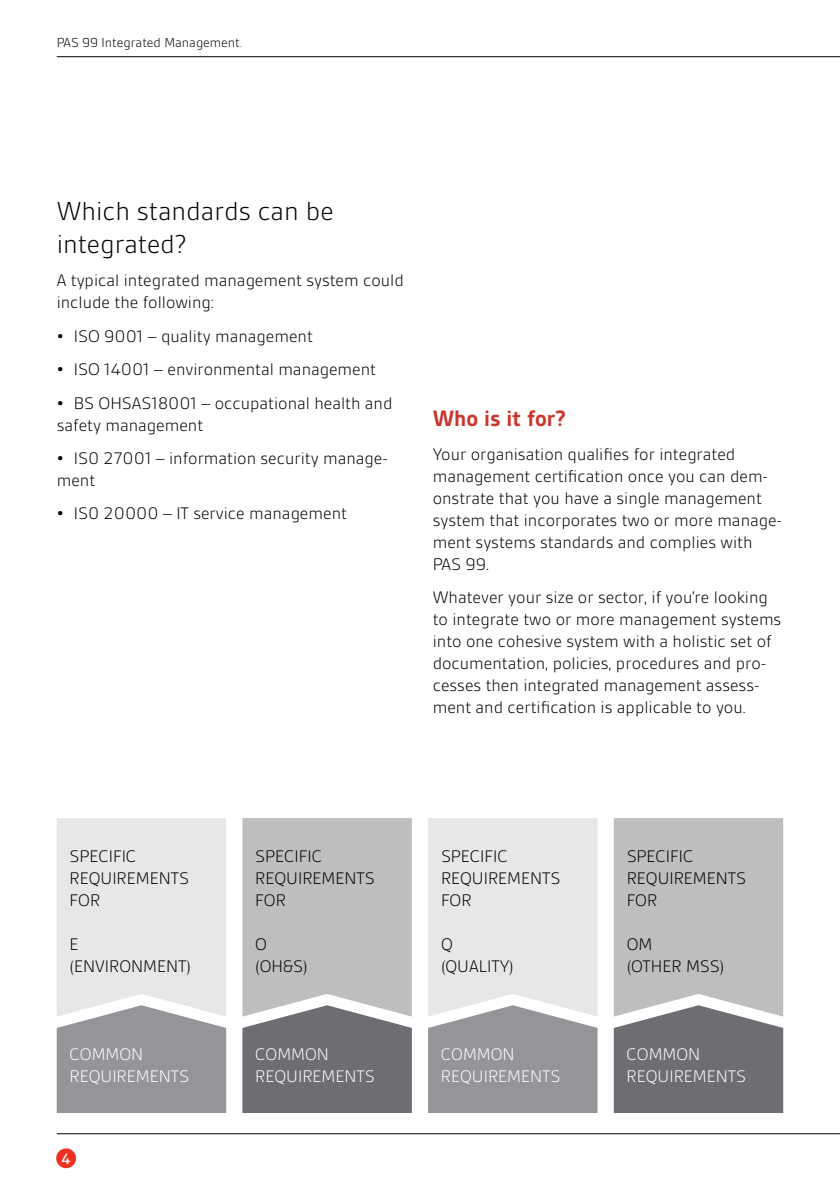
<style>
.page{position:relative;width:840px;height:1191px;background:#fff}
.page>*{position:absolute;margin:0;border:0;box-sizing:border-box;transform-origin:0 0}
.t1{font:300 28px/33.6px "BSI Gesta";color:#000}
.t2{font:700 24px "BSI Gesta";color:#ca352c}
.t3{font:300 18px/22px "BSI Gesta";color:#000}
.t4{font:300 18px/22px "BSI Gesta";color:#fff}
.t5{font:500 16px "BSI Gesta";color:#fff}
.t6{font:300 14px "BSI Gesta";color:#000}
.s1{color:#ee3124}
.s2{font-weight:700}
</style>
<div class="page">
<hr style="left:57px;top:56px;width:782px;height:1px;background:#000">
<hr style="left:57px;top:1133px;width:782px;height:1px;background:#000">
<div style="left:56px;top:1148px;width:20px;height:20px;background:#ee3124;border-radius:50%"></div>
<svg style="left:57px;top:818px;width:169px;height:295px;background:#cbcdce"></svg>
<svg style="left:428px;top:818px;width:169px;height:295px;background:#cbcdce"></svg>
<svg style="left:242px;top:818px;width:169px;height:295px;background:#a4a6a8"></svg>
<svg style="left:613px;top:818px;width:169px;height:295px;background:#a5a6a9"></svg>
<p class="t6" style="left:57px;top:36px;width:187px">PAS 99 Integrated Management<span class="s1">.</span></p>
<h1 class="t1" style="left:57px;top:194px;width:278px">Which standards can be integrated?</h1>
<p class="t3" style="left:57px;top:270px;width:348px">A typical integrated management system could include the following:</p>
<p class="t3" style="left:57px;top:325px;width:257px"><span class="s2">•</span> ISO 9001 – quality management</p>
<p class="t3" style="left:57px;top:358px;width:320px"><span class="s2">•</span> ISO 14001 – environmental management</p>
<p class="t3" style="left:57px;top:392px;width:337px"><span class="s2">•</span> BS OHSAS18001 – occupational health and safety management</p>
<p class="t3" style="left:57px;top:447px;width:332px"><span class="s2">•</span> IS0 27001 – information security manage&shy;ment</p>
<p class="t3" style="left:57px;top:502px;width:291px"><span class="s2">•</span> IS0 20000 – IT service management</p>
<h2 class="t2" style="left:432px;top:406px;width:135px">Who is it for?</h2>
<p class="t3" style="left:432px;top:443px;width:351px">Your organisation qualifies for integrated management certification once you can dem&shy;onstrate that you have a single management system that incorporates two or more manage&shy;ment systems standards and complies with PAS 99.</p>
<p class="t3" style="left:432px;top:586px;width:350px">Whatever your size or sector, if you’re looking to integrate two or more management systems into one cohesive system with a holistic set of documentation, policies, procedures and pro&shy;cesses then integrated management assess&shy;ment and certification is applicable to you.</p>
<p class="t3" style="left:70px;top:845px;width:19px">Speci</p>
<p class="t3" style="left:70px;top:845px;width:69px;text-indent:43px">fic requi rements for</p>
<p class="t3" style="left:70px;top:933px;width:62px">E<br>(Envi ronment</p>
<p class="t3" style="left:186px;top:955px;width:6px">)</p>
<p class="t3" style="left:255px;top:845px;width:69px;text-indent:43px">fic requi rements for</p>
<p class="t3" style="left:255px;top:933px;width:54px">O (OH&amp;S)</p>
<p class="t3" style="left:255px;top:845px;width:19px">Speci</p>
<p class="t3" style="left:441px;top:845px;width:69px;text-indent:43px">fic requi rements for</p>
<p class="t3" style="left:441px;top:933px;width:37px">Q (Quality</p>
<p class="t3" style="left:441px;top:845px;width:19px">Speci</p>
<p class="t3" style="left:509px;top:955px;width:6px">)</p>
<p class="t3" style="left:626px;top:845px;width:69px;text-indent:43px">fic requi rements for</p>
<p class="t3" style="left:626px;top:933px;width:99px">OM<br>(Othe r MSS)</p>
<p class="t3" style="left:626px;top:845px;width:19px">Speci</p>
<p class="t4" style="left:70px;top:1043px;width:69px">Common requi rements</p>
<p class="t4" style="left:255px;top:1043px;width:69px">Common requi rements</p>
<p class="t4" style="left:440px;top:1043px;width:69px">Common requi rements</p>
<p class="t4" style="left:626px;top:1043px;width:69px">Common requi rements</p>
<p class="t5" style="left:62px;top:1150px;width:11px">4</p>
</div>
